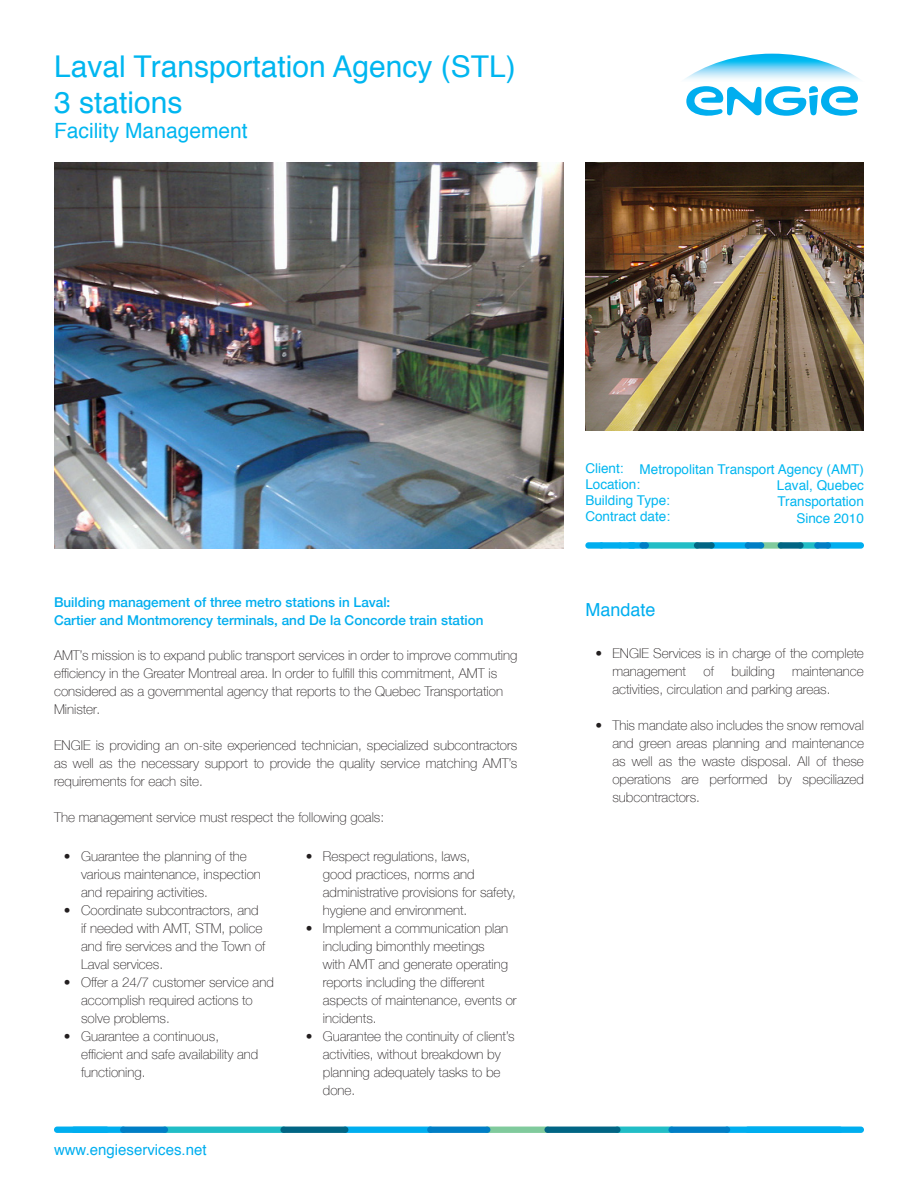
<style>
.page{position:relative;width:918px;height:1188px;background:#fff}
.page>*{position:absolute;margin:0;border:0;box-sizing:border-box;transform-origin:0 0}
.t1{font:30px "Helvetica";color:#00b6f0}
.t2{font:21px "Helvetica";color:#00b6f0}
.t3{font:18px "Helvetica";color:#00aeef}
.t4{font:15px "Helvetica";color:#00aeef}
.BODY-TEXT{font:100 13.5px/18px "Helvetica Neue";color:#231f20}
.t5{font:13.5px/16.2px "Helvetica";color:#00b6f0;text-align:right}
.BODY-TEXT-2{font:500 13.5px "Helvetica Neue";color:#00aeef}
</style>
<div class="page">
<div style="left:627px;top:542px;width:19px;height:7px;background:#00aeef;border-radius:3px"></div>
<div style="left:643px;top:542px;width:57px;height:7px;background:#21bdc6;border-radius:3px"></div>
<div style="left:825px;top:542px;width:39px;height:7px;background:#00aeef;border-radius:3px"></div>
<div style="left:797px;top:542px;width:24px;height:7px;background:#21bdc6;border-radius:3px"></div>
<div style="left:758px;top:542px;width:26px;height:7px;background:#80ca9c;border-radius:3px"></div>
<div style="left:708px;top:542px;width:43px;height:7px;background:#00aeef;border-radius:3px"></div>
<div style="left:745px;top:542px;width:19px;height:7px;background:#007ec5;border-radius:3px"></div>
<div style="left:694px;top:542px;width:21px;height:7px;background:#016584;border-radius:3px"></div>
<div style="left:814px;top:542px;width:17px;height:7px;background:#007ec5;border-radius:3px"></div>
<div style="left:778px;top:542px;width:26px;height:7px;background:#016584;border-radius:3px"></div>
<div style="left:639px;top:542px;width:10px;height:7px;background:#007ec5;border-radius:3px"></div>
<div style="left:617px;top:542px;width:19px;height:7px;background:#00aeef;border-radius:3px"></div>
<div style="left:585px;top:542px;width:19px;height:7px;background:#00aeef;border-radius:3px"></div>
<svg style="left:598px;top:542px;width:25px;height:7px"></svg>
<div style="left:724px;top:1127px;width:119px;height:6px;background:#00aeef;border-radius:3px"></div>
<div style="left:614px;top:1127px;width:61px;height:6px;background:#21bdc6;border-radius:3px"></div>
<div style="left:484px;top:1127px;width:67px;height:6px;background:#80ca9c;border-radius:3px"></div>
<div style="left:544px;top:1127px;width:77px;height:6px;background:#016584;border-radius:3px"></div>
<div style="left:342px;top:1127px;width:92px;height:6px;background:#00aeef;border-radius:3px"></div>
<div style="left:162px;top:1127px;width:125px;height:6px;background:#21bdc6;border-radius:3px"></div>
<div style="left:71px;top:1127px;width:55px;height:6px;background:#00aeef;border-radius:3px"></div>
<div style="left:427px;top:1127px;width:63px;height:6px;background:#007ec5;border-radius:3px"></div>
<div style="left:280px;top:1127px;width:68px;height:6px;background:#016584;border-radius:3px"></div>
<div style="left:120px;top:1127px;width:48px;height:6px;background:#007ec5;border-radius:3px"></div>
<div style="left:668px;top:1127px;width:62px;height:6px;background:#007ec5;border-radius:3px"></div>
<div style="left:54px;top:1127px;width:56px;height:6px;background:#00aeef;border-radius:3px"></div>
<div style="left:745px;top:1127px;width:119px;height:6px;background:#00aeef;border-radius:3px"></div>
<img style="left:684px;top:54px;width:176px;height:26px">
<svg style="left:686px;top:86px;width:172px;height:30px"></svg>
<img style="left:585px;top:162px;width:279px;height:269px">
<img style="left:54px;top:162px;width:510px;height:387px">
<p class="t1" style="left:54px;top:43px;width:463px">Laval Transportation Agency (STL)</p>
<p class="t1" style="left:54px;top:79px;width:130px">3 stations</p>
<p class="t2" style="left:54px;top:114px;width:195px">Facility Management</p>
<p class="BODY-TEXT-2" style="left:54px;top:592px;width:338px">Building management of three metro stations in Laval:</p>
<p class="BODY-TEXT-2" style="left:54px;top:610px;width:431px">Cartier and Montmorency terminals, and De la Concorde train station</p>
<p class="BODY-TEXT" style="left:54px;top:645px;width:465px">AMT’s mission is to expand public transport services in order to improve commuting</p>
<p class="BODY-TEXT" style="left:54px;top:663px;width:445px">efficiency in the Greater Montreal area. In order to fulfill this commitment, AMT is</p>
<p class="BODY-TEXT" style="left:54px;top:681px;width:451px">considered as a governmental agency that reports to the Quebec Transportation</p>
<p class="BODY-TEXT" style="left:54px;top:699px;width:48px">Minister.</p>
<p class="BODY-TEXT" style="left:54px;top:735px;width:465px;text-align:justify">ENGIE is providing an on-site experienced technician, specialized subcontractors as well as the necessary support to provide the quality service matching AMT’s requirements for each site.</p>
<p class="BODY-TEXT" style="left:54px;top:807px;width:332px">The management service must respect the following goals:</p>
<p class="BODY-TEXT" style="left:81px;top:846px;width:181px;text-indent:-17px">• Guarantee the planning of the various maintenance, inspection and repairing activities.</p>
<p class="BODY-TEXT" style="left:81px;top:900px;width:186px;text-indent:-17px">• Coordinate subcontractors, and if needed with AMT, STM, police and fire services and the Town of<br>Laval services.</p>
<p class="BODY-TEXT" style="left:81px;top:972px;width:194px;text-indent:-17px">• Offer a 24/7 customer service and accomplish required actions to solve problems.</p>
<p class="BODY-TEXT" style="left:81px;top:1026px;width:179px;text-indent:-17px">• Guarantee a continuous, efficient and safe availability and functioning.</p>
<p class="BODY-TEXT" style="left:323px;top:846px;width:195px;text-indent:-17px">• Respect regulations, laws,<br>good practices, norms and administrative provisions for safety, hygiene and environment.</p>
<p class="BODY-TEXT" style="left:323px;top:918px;width:195px;text-indent:-17px">• Implement a communication plan including bimonthly meetings<br>with AMT and generate operating reports including the different aspects of maintenance, events or incidents.</p>
<p class="BODY-TEXT" style="left:323px;top:1026px;width:193px;text-indent:-17px">• Guarantee the continuity of client’s activities, without breakdown by planning adequately tasks to be done.</p>
<p class="t4" style="left:54px;top:1138px;width:154px">www.engieservices.net</p>
<p class="t5" style="left:585px;top:460px;width:40px">Client:</p>
<p class="t5" style="left:585px;top:476px;width:56px">Location:</p>
<p class="t5" style="left:585px;top:493px;width:86px">Building Type:</p>
<p class="t5" style="left:585px;top:509px;width:86px">Contract date:</p>
<p class="t5" style="left:640px;top:462px;width:226px">Metropolitan Transport Agency (AMT)<br>Laval, Quebec</p>
<p class="t5" style="left:777px;top:494px;width:88px">Transportation</p>
<p class="t5" style="left:796px;top:510px;width:69px">Since 2010</p>
<p class="t3" style="left:585px;top:596px;width:72px">Mandate</p>
<p class="BODY-TEXT" style="left:612px;top:644px;width:253px;text-indent:-17px">• ENGIE Services is in charge of the complete management</p>
<p class="BODY-TEXT" style="left:704px;top:662px;width:12px">of</p>
<p class="BODY-TEXT" style="left:732px;top:662px;width:45px">building</p>
<p class="BODY-TEXT" style="left:612px;top:662px;width:253px;text-indent:180px">maintenance activities, circulation and parking areas.</p>
<p class="BODY-TEXT" style="left:612px;top:716px;width:253px;text-align:justify;text-indent:-17px">• This mandate also includes the snow removal and green areas planning and maintenance as well as the waste disposal. All of these operations are performed by speciliazed subcontractors.</p>
</div>
